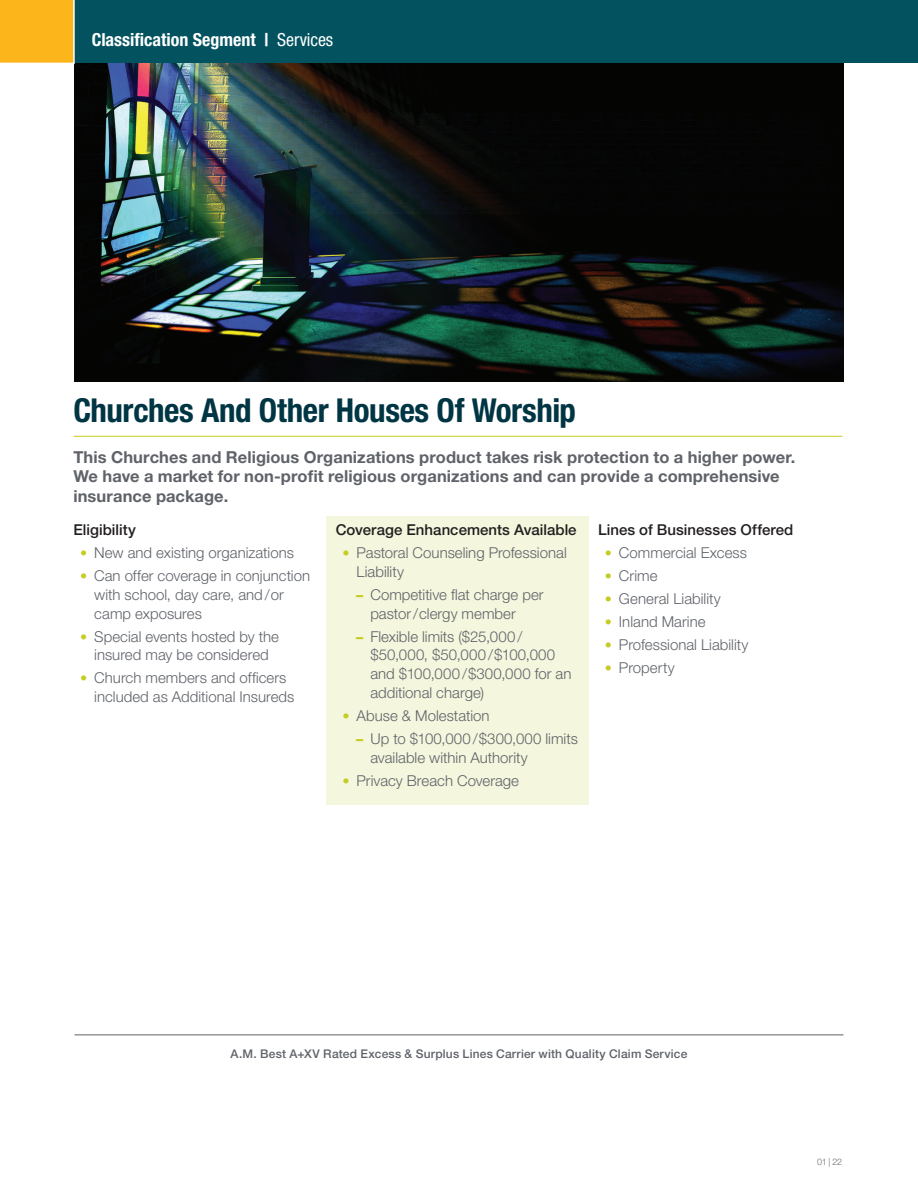
<style>
.page{position:relative;width:918px;height:1188px;background:#fff}
.page>*{position:absolute;margin:0;border:0;box-sizing:border-box;transform-origin:0 0}
.Head{font:700 condensed 33px "Helvetica Neue LT Std";letter-spacing:-.015em;color:#003543}
.t1{font:700 condensed 18px "Helvetica Neue LT Std";color:#fff}
.Intro{font:700 16.5px/19.5px "Helvetica Neue LT Std";letter-spacing:.005em;color:#5f6369}
.t2{font:300 15px/18.8px "Helvetica Neue LT Std";color:#5f6369}
.Subhead{font:500 15px "Helvetica Neue LT Std";letter-spacing:.005em;color:#231f20}
.t3{font:500 12px "Helvetica Neue LT Std";letter-spacing:.015em;color:#5f6369}
.t4{font:300 9px "Helvetica Neue LT Std";color:#6c6d70}
.s1{font-weight:400}
.s2{font-weight:800;font-size:14.25px;color:#c5cc22}
</style>
<div class="page">
<hr style="left:73px;top:436px;width:769px;height:1px;background:#c5cc22">
<img style="left:75px;top:63px;width:769px;height:318px">
<hr style="left:75px;top:1035px;width:768px;height:1px;background:#5f6369">
<div style="left:0;top:0;width:918px;height:63px;background:#025260"></div>
<div style="left:0;top:0;width:75px;height:64px;background:#fcb61c"></div>
<div style="left:327px;top:516px;width:262px;height:289px;background:#f4f6dd"></div>
<p class="t1" style="left:92px;top:29px;width:243px">Classification Segment | <span class="s1">Services</span></p>
<p class="Head" style="left:73px;top:390px;width:504px">Churches And Other Houses Of Worship</p>
<p class="Intro" style="left:73px;top:447px;width:723px">This Churches and Religious Organizations product takes risk protection to a higher power.<br>We have a market for non-profit religious organizations and can provide a comprehensive insurance package.</p>
<p class="Subhead" style="left:73px;top:521px;width:64px">Eligibility</p>
<p class="t2" style="left:80px;top:543px;width:215px"><span class="s2">•</span> New and existing organizations</p>
<p class="t2" style="left:94px;top:566px;width:217px;text-indent:-14px"><span class="s2">•</span> Can offer coverage in conjunction with school, day care, and / or camp exposures</p>
<p class="t2" style="left:80px;top:627px;width:200px;text-align:center"><span class="s2">•</span> Special events hosted by the insured may be considered</p>
<p class="t2" style="left:94px;top:668px;width:202px;text-indent:-14px"><span class="s2">•</span> Church members and officers included as Additional Insureds</p>
<p class="Subhead" style="left:336px;top:521px;width:242px">Coverage Enhancements Available</p>
<p class="t2" style="left:357px;top:543px;width:212px;text-indent:-14px"><span class="s2">•</span> Pastoral Counseling Professional<br>Liability</p>
<p class="t2" style="left:370px;top:585px;width:175px;text-indent:-14px"><span class="s2">–</span> Competitive flat charge per pastor / clergy member</p>
<p class="t2" style="left:370px;top:627px;width:203px;text-indent:-14px"><span class="s2">–</span> Flexible limits ($25,000 / $50,000, $50,000 / $100,000 and $100,000 / $300,000 for an additional charge)</p>
<p class="t2" style="left:343px;top:706px;width:149px"><span class="s2">•</span> Abuse &amp; Molestation</p>
<p class="t2" style="left:370px;top:729px;width:209px;text-indent:-14px"><span class="s2">–</span> Up to $100,000 / $300,000 limits available within Authority</p>
<p class="t2" style="left:343px;top:771px;width:178px"><span class="s2">•</span> Privacy Breach Coverage</p>
<p class="Subhead" style="left:598px;top:521px;width:197px">Lines of Businesses Offered</p>
<p class="t2" style="left:605px;top:543px;width:144px"><span class="s2">•</span> Commercial Excess</p>
<p class="t2" style="left:605px;top:566px;width:54px"><span class="s2">•</span> Crime</p>
<p class="t2" style="left:605px;top:589px;width:117px"><span class="s2">•</span> General Liability</p>
<p class="t2" style="left:605px;top:612px;width:102px"><span class="s2">•</span> Inland Marine</p>
<p class="t2" style="left:605px;top:635px;width:145px"><span class="s2">•</span> Professional Liability</p>
<p class="t2" style="left:605px;top:658px;width:71px"><span class="s2">•</span> Property</p>
<p class="t3" style="left:230px;top:1047px;width:459px">A.M. Best A+XV Rated Excess &amp; Surplus Lines Carrier with Quality Claim Service</p>
<p class="t4" style="left:817px;top:1156px;width:26px">01 | 22</p>
</div>
